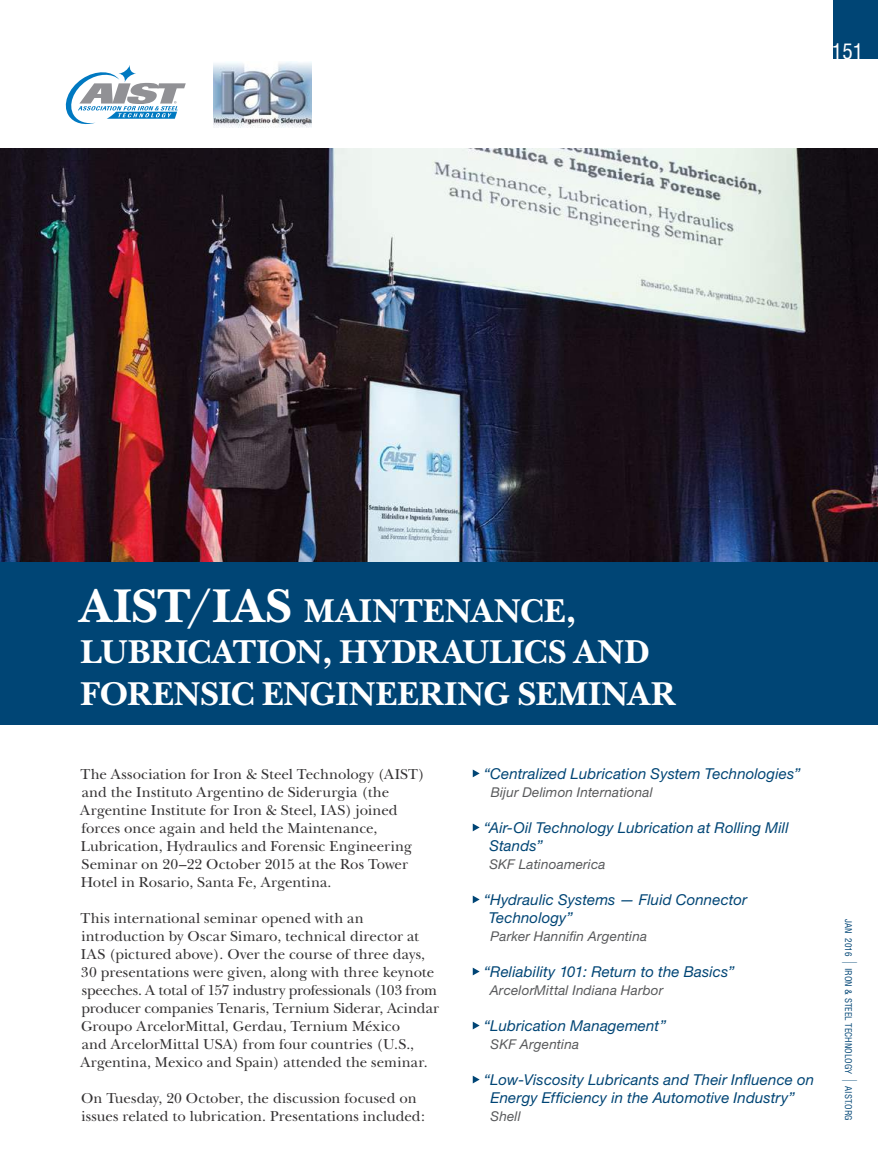
<style>
.page{position:relative;width:878px;height:1175px;background:#fff}
.page>*{position:absolute;margin:0;border:0;box-sizing:border-box;transform-origin:0 0}
.t1{font:700 34.5px/41.4px "New Baskerville";letter-spacing:.005em;color:#fff}
.t2{font:condensed 21px "Helvetica";color:#fff}
.t3{font:15px/18px "New Baskerville";color:#333132}
.t4{font:italic 15px/18px "Helvetica Neue";letter-spacing:.01em;color:#004575}
.t5{font:italic 13.5px "Helvetica Neue";letter-spacing:.015em;color:#58595b}
.t6{font:condensed 9px "Helvetica";color:#004575}
.s1{font-size:49.5px}
</style>
<div class="page">
<div style="left:832px;top:0;width:46px;height:58px;background:#004575"></div>
<svg style="left:472px;top:769px;width:7px;height:8px"></svg>
<svg style="left:472px;top:823px;width:7px;height:8px"></svg>
<svg style="left:472px;top:895px;width:7px;height:8px"></svg>
<svg style="left:472px;top:967px;width:7px;height:8px"></svg>
<svg style="left:472px;top:1021px;width:7px;height:8px"></svg>
<svg style="left:472px;top:1075px;width:7px;height:8px"></svg>
<img style="left:0;top:148px;width:878px;height:414px">
<div style="left:0;top:562px;width:878px;height:162px;background:#004575"></div>
<svg style="left:66px;top:65px;width:120px;height:59px"></svg>
<img style="left:213px;top:62px;width:98px;height:65px">
<h2 class="t2" style="left:831px;top:38px;width:33px">151</h2>
<h1 class="t1" style="left:80px;top:590px;width:597px"><span class="s1">AIST/IAS</span> MAINTENANCE,<br>LUBRICATION, HYDRAULICS AND<br>FORENSIC ENGINEERING SEMINAR</h1>
<p class="t3" style="left:80px;top:765px;width:346px">The Association for Iron &amp; Steel Technology (AIST) and the Instituto Argentino de Siderurgia (the Argentine Institute for Iron &amp; Steel, IAS) joined forces once again and held the Maintenance, Lubrication, Hydraulics and Forensic Engineering Seminar on 20–22 October 2015 at the Ros Tower Hotel in Rosario, Santa Fe, Argentina.</p>
<p class="t3" style="left:80px;top:909px;width:360px">This international seminar opened with an introduction by Oscar Simaro, technical director at IAS (pictured above). Over the course of three days, 30 presentations were given, along with three keynote speeches. A total of 157 industry professionals (103 from producer companies Tenaris, Ternium Siderar, Acindar Groupo ArcelorMittal, Gerdau, Ternium México<br>and ArcelorMittal USA) from four countries (U.S., Argentina, Mexico and Spain) attended the seminar.</p>
<p class="t3" style="left:81px;top:1089px;width:345px">On Tuesday, 20 October, the discussion focused on issues related to lubrication. Presentations included:</p>
<p class="t4" style="left:484px;top:764px;width:318px">“Centralized Lubrication System Technologies”</p>
<p class="t5" style="left:490px;top:784px;width:163px">Bijur Delimon International</p>
<p class="t4" style="left:489px;top:818px;width:301px;text-indent:-5px">“Air-Oil Technology Lubrication at Rolling Mill<br>Stands”</p>
<p class="t5" style="left:489px;top:856px;width:118px">SKF Latinoamerica</p>
<p class="t4" style="left:488px;top:890px;width:260px;text-indent:-5px">“Hydraulic Systems — Fluid Connector<br>Technology”</p>
<p class="t5" style="left:490px;top:928px;width:158px">Parker Hannifin Argentina</p>
<p class="t4" style="left:484px;top:962px;width:252px">“Reliability 101: Return to the Basics”</p>
<p class="t5" style="left:489px;top:982px;width:175px">ArcelorMittal Indiana Harbor</p>
<p class="t4" style="left:484px;top:1016px;width:184px">“Lubrication Management”</p>
<p class="t5" style="left:490px;top:1036px;width:90px">SKF Argentina</p>
<p class="t4" style="left:490px;top:1070px;width:325px;text-indent:-7px">“Low-Viscosity Lubricants and Their Influence on<br>Energy Efficiency in the Automotive Industry”</p>
<p class="t5" style="left:490px;top:1108px;width:32px">Shell</p>
<p class="t6" style="left:854px;top:919px;width:38px;rotate:90deg">JAN 2016</p>
<p class="t6" style="left:854px;top:967px;width:108px;rotate:90deg">IRON &amp; STEEL TECHNOLOGY</p>
<p class="t6" style="left:854px;top:1086px;width:36px;rotate:90deg">AIST.ORG</p>
</div>
